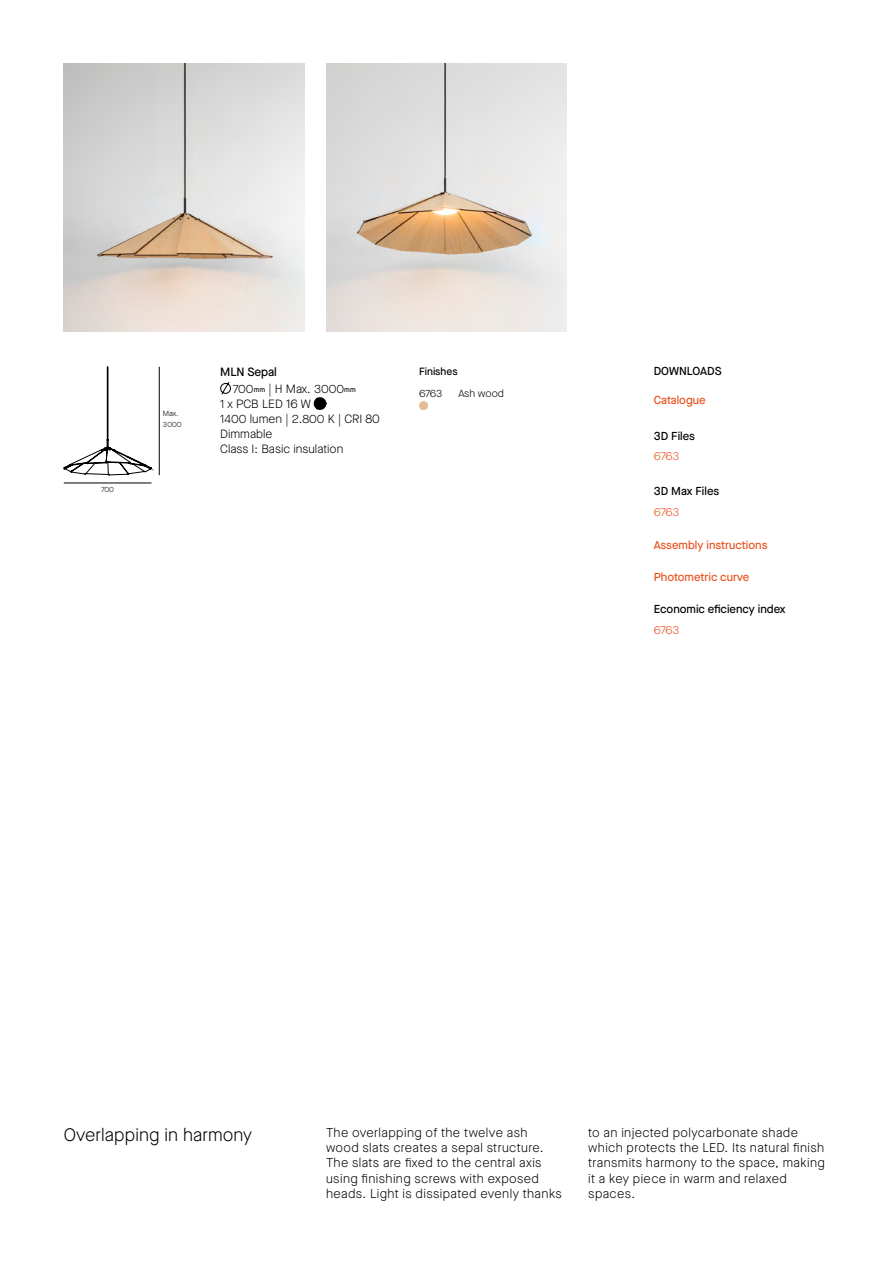
<style>
.page{position:relative;width:893px;height:1263px;background:#fff}
.page>*{position:absolute;margin:0;border:0;box-sizing:border-box;transform-origin:0 0}
.t1{font:300 18px "Maison Neue";letter-spacing:.005em;color:#000}
.t2{font:300 12.75px/15.3px "Maison Neue";letter-spacing:.03em;color:#000}
.t3{font:300 12px/15px "Maison Neue";color:#000}
.t4{font:500 11.55px "Maison Neue";color:#000}
.t5{font:500 11.55px "Maison Neue";color:#e8511e}
.t6{font:300 11.55px "Maison Neue";letter-spacing:-.035em;color:#e8511e}
.t7{font:300 10.5px "Maison Neue";letter-spacing:-.01em;color:#000}
.t8{font:500 10.5px "Maison Neue";color:#000}
.t9{font:300 7.5px/10.5px "Maison Neue";color:#000}
.s1{font-weight:500}
.s2{font-weight:500;font-size:7.05px}
</style>
<div class="page">
<img style="left:64px;top:64px;width:241px;height:268px">
<img style="left:326px;top:64px;width:241px;height:268px">
<svg style="left:220px;top:382px;width:11px;height:13px"></svg>
<hr style="left:159px;top:367px;width:1px;height:108px;background:#000">
<hr style="left:64px;top:483px;width:87px;height:1px;background:#000">
<svg style="left:63px;top:367px;width:89px;height:108px"></svg>
<svg style="left:314px;top:397px;width:12px;height:13px"></svg>
<div style="left:419px;top:401px;width:9px;height:9px;background:#e2bc93;border-radius:50%"></div>
<p class="t9" style="left:101px;top:484px;width:14px">700</p>
<p class="t9" style="left:163px;top:409px;width:20px">Max.<br>3000</p>
<p class="t3" style="left:233px;top:363px;width:124px;line-height:17.1px;text-indent:-13px"><span class="s1">MLN Sepal<br></span>700<span class="s2">mm</span> | H Max. 3000<span class="s2">mm</span></p>
<p class="t3" style="left:220px;top:396px;width:161px">1 x PCB LED 16 W<br>1400 lumen | 2.800 K | CRI 80<br>Dimmable<br>Class I: Basic insulation</p>
<p class="t8" style="left:419px;top:364px;width:40px">Finishes</p>
<p class="t7" style="left:419px;top:386px;width:25px">6763</p>
<p class="t7" style="left:458px;top:386px;width:47px">Ash wood</p>
<p class="t4" style="left:654px;top:364px;width:69px">DOWNLOADS</p>
<p class="t5" style="left:654px;top:392px;width:53px">Catalogue</p>
<p class="t4" style="left:654px;top:428px;width:43px">3D Files</p>
<p class="t6" style="left:654px;top:449px;width:27px">6763</p>
<p class="t4" style="left:654px;top:483px;width:67px">3D Max Files</p>
<p class="t6" style="left:654px;top:504px;width:27px">6763</p>
<p class="t5" style="left:654px;top:537px;width:115px">Assembly instructions</p>
<p class="t5" style="left:654px;top:569px;width:97px">Photometric curve</p>
<p class="t4" style="left:654px;top:601px;width:133px">Economic eficiency index</p>
<p class="t6" style="left:654px;top:622px;width:27px">6763</p>
<h1 class="t1" style="left:64px;top:1123px;width:190px">Overlapping in harmony</h1>
<p class="t2" style="left:326px;top:1125px;width:237px">The overlapping of the twelve ash wood slats creates a sepal structure.<br>The slats are fixed to the central axis using finishing screws with exposed heads. Light is dissipated evenly thanks</p>
<p class="t2" style="left:588px;top:1125px;width:238px">to an injected polycarbonate shade which protects the LED. Its natural finish transmits harmony to the space, making it a key piece in warm and relaxed spaces.</p>
</div>
